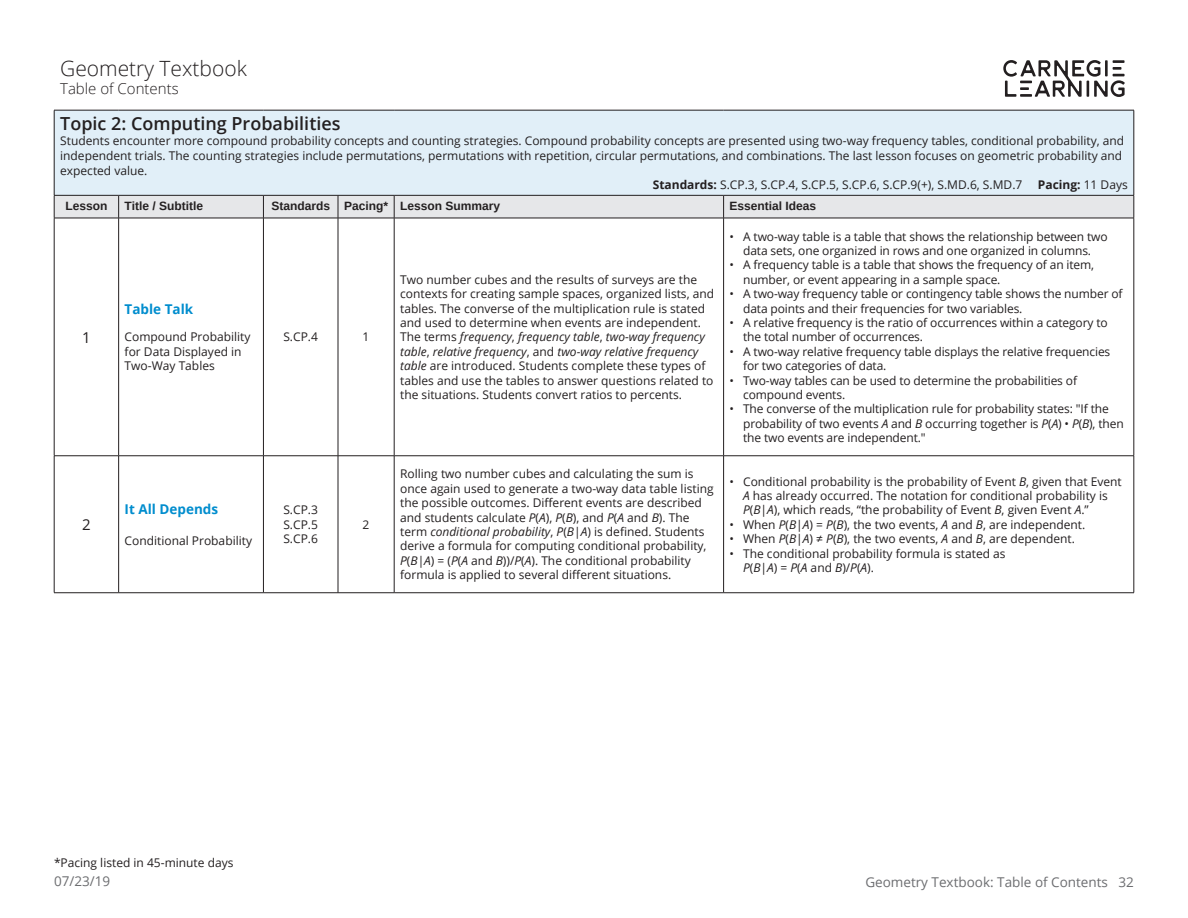
<style>
.page{position:relative;width:1188px;height:918px;background:#fff}
.page>*{position:absolute;margin:0;border:0;box-sizing:border-box;transform-origin:0 0}
.t1{font:300 21px "Open Sans";color:#231f20}
.t2{font:600 18px "Open Sans";color:#231f20}
.t3{font:300 15px "Open Sans";color:#231f20}
.t4{font:15px "Open Sans";color:#231f20}
.t5{font:13.5px "Open Sans";color:#6c6d70}
.t6{font:700 13.5px "Open Sans";color:#008dce}
.t7{font:12px/14.4px "Open Sans";color:#231f20}
.t8{font:700 12px "Arimo";color:#231f20}
.t9{font:700 12px "Open Sans";color:#231f20}
.s1{font-weight:700}
.s2{font-weight:400}
.s3{font-style:italic}
</style>
<div class="page">
<div style="left:54px;top:110px;width:1080px;height:85px;background:#e1eff8"></div>
<hr style="left:54px;top:218px;width:65px;height:1px;background:#231f20">
<hr style="left:54px;top:218px;width:1px;height:238px;background:#231f20">
<hr style="left:119px;top:218px;width:144px;height:1px;background:#231f20">
<hr style="left:118px;top:218px;width:1px;height:238px;background:#231f20">
<hr style="left:263px;top:218px;width:75px;height:1px;background:#231f20">
<hr style="left:263px;top:218px;width:1px;height:238px;background:#231f20">
<hr style="left:338px;top:218px;width:56px;height:1px;background:#231f20">
<hr style="left:338px;top:218px;width:1px;height:238px;background:#231f20">
<hr style="left:394px;top:218px;width:330px;height:1px;background:#231f20">
<hr style="left:394px;top:218px;width:1px;height:238px;background:#231f20">
<hr style="left:724px;top:218px;width:410px;height:1px;background:#231f20">
<hr style="left:723px;top:218px;width:1px;height:238px;background:#231f20">
<hr style="left:1134px;top:218px;width:1px;height:238px;background:#231f20">
<hr style="left:54px;top:456px;width:65px;height:1px;background:#231f20">
<hr style="left:54px;top:456px;width:1px;height:137px;background:#231f20">
<hr style="left:119px;top:456px;width:144px;height:1px;background:#231f20">
<hr style="left:118px;top:456px;width:1px;height:137px;background:#231f20">
<hr style="left:263px;top:456px;width:75px;height:1px;background:#231f20">
<hr style="left:263px;top:456px;width:1px;height:137px;background:#231f20">
<hr style="left:338px;top:456px;width:56px;height:1px;background:#231f20">
<hr style="left:338px;top:456px;width:1px;height:137px;background:#231f20">
<hr style="left:394px;top:456px;width:330px;height:1px;background:#231f20">
<hr style="left:394px;top:456px;width:1px;height:137px;background:#231f20">
<hr style="left:724px;top:456px;width:410px;height:1px;background:#231f20">
<hr style="left:723px;top:456px;width:1px;height:137px;background:#231f20">
<hr style="left:1134px;top:456px;width:1px;height:137px;background:#231f20">
<hr style="left:54px;top:110px;width:65px;height:1px;background:#231f20">
<hr style="left:54px;top:110px;width:1px;height:85px;background:#231f20">
<hr style="left:119px;top:110px;width:144px;height:1px;background:#231f20">
<hr style="left:263px;top:110px;width:75px;height:1px;background:#231f20">
<hr style="left:338px;top:110px;width:56px;height:1px;background:#231f20">
<hr style="left:394px;top:110px;width:330px;height:1px;background:#231f20">
<hr style="left:724px;top:110px;width:410px;height:1px;background:#231f20">
<hr style="left:1134px;top:110px;width:1px;height:85px;background:#231f20">
<svg style="left:54px;top:195px;width:1081px;height:23px;background:#d9d9db"></svg>
<hr style="left:54px;top:592px;width:65px;height:1px;background:#231f20">
<hr style="left:119px;top:592px;width:144px;height:1px;background:#231f20">
<hr style="left:263px;top:592px;width:75px;height:1px;background:#231f20">
<hr style="left:338px;top:592px;width:56px;height:1px;background:#231f20">
<hr style="left:394px;top:592px;width:330px;height:1px;background:#231f20">
<hr style="left:724px;top:592px;width:410px;height:1px;background:#231f20">
<svg style="left:1003px;top:60px;width:122px;height:37px"></svg>
<h1 class="t1" style="left:60px;top:54px;width:188px">Geometry Textbook</h1>
<p class="t3" style="left:60px;top:78px;width:120px">Table of Contents</p>
<h2 class="t2" style="left:60px;top:111px;width:282px">Topic 2: Computing Probabilities</h2>
<p class="t7" style="left:60px;top:133px;width:1066px">Students encounter more compound probability concepts and counting strategies. Compound probability concepts are presented using two-way frequency tables, conditional probability, and</p>
<p class="t7" style="left:60px;top:148px;width:1064px">independent trials. The counting strategies include permutations, permutations with repetition, circular permutations, and combinations. The last lesson focuses on geometric probability and</p>
<p class="t7" style="left:60px;top:163px;width:89px">expected value.</p>
<p class="t7" style="left:653px;top:177px;width:371px"><span class="s1">Standards:</span> S.CP.3, S.CP.4, S.CP.5, S.CP.6, S.CP.9(+), S.MD.6, S.MD.7</p>
<p class="t9" style="left:1038px;top:177px;width:91px">Pacing: <span class="s2">11 Days</span></p>
<p class="t8" style="left:65px;top:198px;width:44px">Lesson</p>
<p class="t8" style="left:125px;top:198px;width:80px">Title / Subtitle</p>
<p class="t8" style="left:271px;top:198px;width:230px">Standards Pacing* Lesson Summary</p>
<p class="t8" style="left:730px;top:198px;width:88px">Essential Ideas</p>
<p class="t4" style="left:82px;top:327px;width:10px">1</p>
<p class="t4" style="left:82px;top:514px;width:10px">2</p>
<p class="t6" style="left:125px;top:300px;width:70px">Table Talk</p>
<p class="t7" style="left:125px;top:329px;width:127px">Compound Probability for Data Displayed in<br>Two-Way Tables</p>
<p class="t7" style="left:283px;top:330px;width:36px">S.CP.4</p>
<p class="t7" style="left:363px;top:330px;width:8px">1</p>
<p class="t6" style="left:125px;top:500px;width:95px">It All Depends</p>
<p class="t7" style="left:125px;top:533px;width:129px">Conditional Probability</p>
<p class="t7" style="left:283px;top:503px;width:36px;text-align:justify">S.CP.3<br>S.CP.5<br>S.CP.6</p>
<p class="t7" style="left:363px;top:517px;width:8px">2</p>
<p class="t7" style="left:400px;top:272px;width:315px">Two number cubes and the results of surveys are the contexts for creating sample spaces, organized lists, and tables. The converse of the multiplication rule is stated and used to determine when events are independent.<br>The terms <span class="s3">frequency</span>, <span class="s3">frequency table</span>, <span class="s3">two-way frequency table</span>, <span class="s3">relative frequency</span>, and <span class="s3">two-way relative frequency table</span> are introduced. Students complete these types of tables and use the tables to answer questions related to the situations. Students convert ratios to percents.</p>
<p class="t7" style="left:730px;top:229px;width:380px;text-align:center">• A two-way table is a table that shows the relationship between two data sets, one organized in rows and one organized in columns.</p>
<p class="t7" style="left:743px;top:258px;width:353px;text-indent:-14px">• A frequency table is a table that shows the frequency of an item, number, or event appearing in a sample space.</p>
<p class="t7" style="left:743px;top:286px;width:381px;text-indent:-14px">• A two-way frequency table or contingency table shows the number of data points and their frequencies for two variables.</p>
<p class="t7" style="left:743px;top:315px;width:366px;text-indent:-14px">• A relative frequency is the ratio of occurrences within a category to the total number of occurrences.</p>
<p class="t7" style="left:743px;top:344px;width:369px;text-indent:-14px">• A two-way relative frequency table displays the relative frequencies for two categories of data.</p>
<p class="t7" style="left:743px;top:373px;width:336px;text-indent:-14px">• Two-way tables can be used to determine the probabilities of compound events.</p>
<p class="t7" style="left:743px;top:402px;width:382px;text-indent:-13px">• The converse of the multiplication rule for probability states: "If the probability of two events <span class="s3">A</span> and <span class="s3">B</span> occurring together is <span class="s3">P</span>(<span class="s3">A</span>) • <span class="s3">P</span>(<span class="s3">B</span>), then the two events are independent."</p>
<p class="t7" style="left:400px;top:467px;width:315px">Rolling two number cubes and calculating the sum is once again used to generate a two-way data table listing the possible outcomes. Different events are described and students calculate <span class="s3">P</span>(<span class="s3">A</span>), <span class="s3">P</span>(<span class="s3">B</span>), and <span class="s3">P</span>(<span class="s3">A</span> and <span class="s3">B</span>). The term <span class="s3">conditional probability</span>, <span class="s3">P</span>(<span class="s3">B</span>|<span class="s3">A</span>) is defined. Students derive a formula for computing conditional probability, <span class="s3">P</span>(<span class="s3">B</span>|<span class="s3">A</span>) = (<span class="s3">P</span>(<span class="s3">A</span> and <span class="s3">B</span>))/<span class="s3">P</span>(<span class="s3">A</span>). The conditional probability formula is applied to several different situations.</p>
<p class="t7" style="left:743px;top:474px;width:380px;text-indent:-13px">• Conditional probability is the probability of Event <span class="s3">B</span>, given that Event<br><span class="s3">A</span> has already occurred. The notation for conditional probability is<br><span class="s3">P</span>(<span class="s3">B</span>|<span class="s3">A</span>), which reads, “the probability of Event <span class="s3">B</span>, given Event <span class="s3">A</span>.”</p>
<p class="t7" style="left:730px;top:517px;width:357px">• When <span class="s3">P</span>(<span class="s3">B</span>|<span class="s3">A</span>) = <span class="s3">P</span>(<span class="s3">B</span>), the two events, <span class="s3">A</span> and <span class="s3">B</span>, are independent.</p>
<p class="t7" style="left:730px;top:531px;width:347px">• When <span class="s3">P</span>(<span class="s3">B</span>|<span class="s3">A</span>) ≠ <span class="s3">P</span>(<span class="s3">B</span>), the two events, <span class="s3">A</span> and <span class="s3">B</span>, are dependent.</p>
<p class="t7" style="left:743px;top:546px;width:264px;text-indent:-14px">• The conditional probability formula is stated as<br><span class="s3">P</span>(<span class="s3">B</span>|<span class="s3">A</span>) = <span class="s3">P</span>(<span class="s3">A</span> and <span class="s3">B</span>)/<span class="s3">P</span>(<span class="s3">A</span>).</p>
<p class="t7" style="left:54px;top:855px;width:181px">*Pacing listed in 45-minute days</p>
<p class="t5" style="left:54px;top:872px;width:58px">07/23/19</p>
<p class="t5" style="left:865px;top:872px;width:270px">Geometry Textbook: Table of Contents 32</p>
</div>
